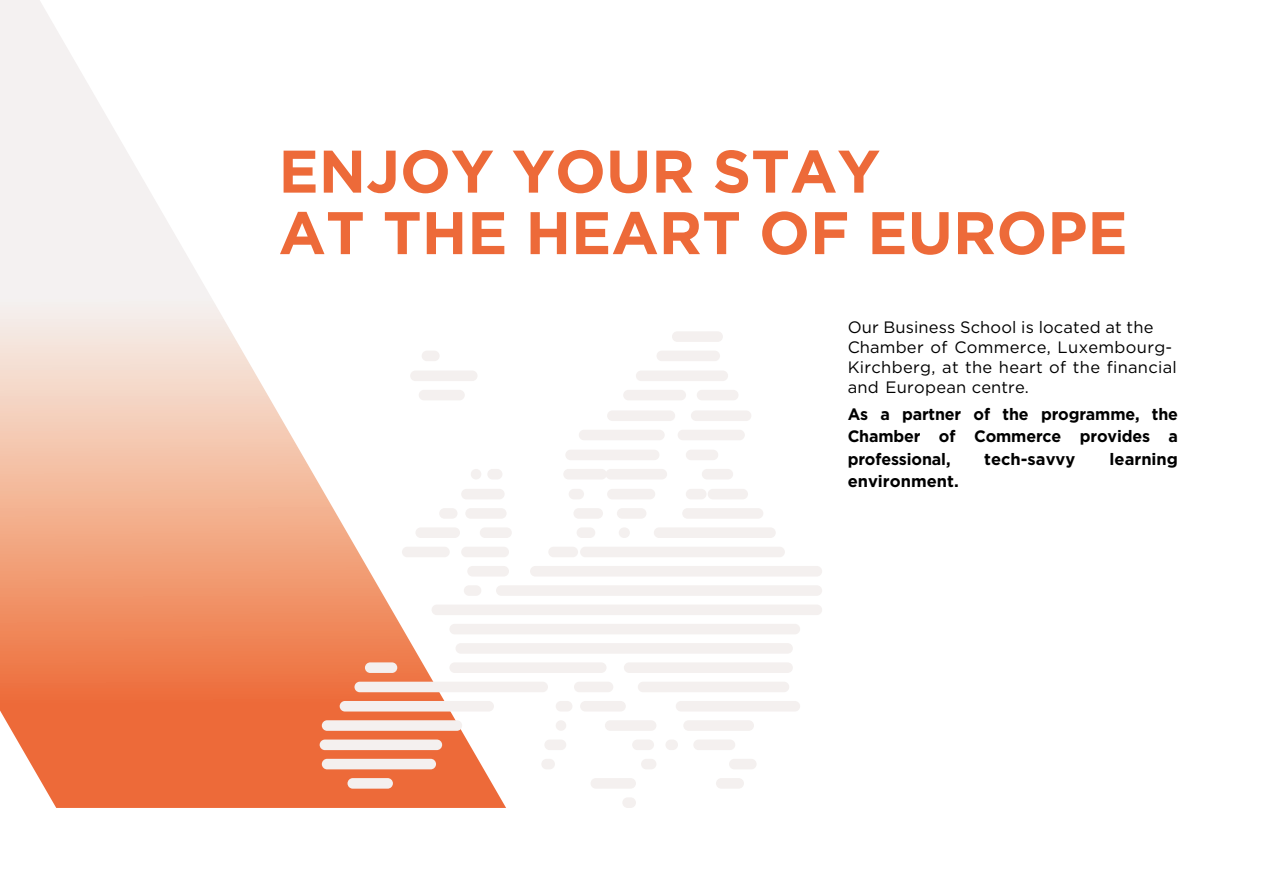
<style>
.page{position:relative;width:1263px;height:893px;background:#fff}
.page>*{position:absolute;margin:0;border:0;box-sizing:border-box;transform-origin:0 0}
.TITRE_1{font:700 60px "Gotham";color:#ed6a39}
.CORPS{font:16.5px/19.8px "Gotham";letter-spacing:.015em;color:#000}
.CORPS-2{font:700 16.5px/22.4px "Gotham";letter-spacing:-.01em;color:#000;text-align:justify}
</style>
<div class="page">
<svg style="left:0;top:0;width:506px;height:808px"></svg>
<div style="left:322px;top:720px;width:140px;height:11px;background:#f4f0ef;border-radius:5px"></div>
<div style="left:605px;top:720px;width:51px;height:11px;background:#f4f0ef;border-radius:5px"></div>
<div style="left:556px;top:720px;width:10px;height:11px;background:#f4f0ef;border-radius:50%"></div>
<div style="left:683px;top:720px;width:71px;height:11px;background:#f4f0ef;border-radius:5px"></div>
<div style="left:340px;top:701px;width:154px;height:10px;background:#f4f0ef;border-radius:5px"></div>
<div style="left:556px;top:701px;width:16px;height:10px;background:#f4f0ef;border-radius:5px"></div>
<div style="left:580px;top:701px;width:46px;height:10px;background:#f4f0ef;border-radius:5px"></div>
<div style="left:676px;top:701px;width:124px;height:10px;background:#f4f0ef;border-radius:5px"></div>
<div style="left:354px;top:682px;width:194px;height:10px;background:#f4f0ef;border-radius:5px"></div>
<div style="left:574px;top:682px;width:39px;height:10px;background:#f4f0ef;border-radius:5px"></div>
<div style="left:638px;top:682px;width:151px;height:10px;background:#f4f0ef;border-radius:5px"></div>
<div style="left:449px;top:662px;width:157px;height:11px;background:#f4f0ef;border-radius:5px"></div>
<div style="left:624px;top:662px;width:169px;height:11px;background:#f4f0ef;border-radius:5px"></div>
<div style="left:365px;top:662px;width:32px;height:11px;background:#f4f0ef;border-radius:5px"></div>
<div style="left:455px;top:643px;width:338px;height:11px;background:#f4f0ef;border-radius:5px"></div>
<div style="left:622px;top:797px;width:14px;height:11px;background:#f4f0ef;border-radius:5px"></div>
<div style="left:347px;top:778px;width:46px;height:11px;background:#f4f0ef;border-radius:5px"></div>
<div style="left:590px;top:778px;width:46px;height:11px;background:#f4f0ef;border-radius:5px"></div>
<div style="left:716px;top:778px;width:28px;height:11px;background:#f4f0ef;border-radius:5px"></div>
<div style="left:322px;top:759px;width:114px;height:10px;background:#f4f0ef;border-radius:5px"></div>
<div style="left:541px;top:759px;width:14px;height:10px;background:#f4f0ef;border-radius:5px"></div>
<div style="left:641px;top:759px;width:15px;height:10px;background:#f4f0ef;border-radius:5px"></div>
<div style="left:729px;top:759px;width:28px;height:10px;background:#f4f0ef;border-radius:5px"></div>
<div style="left:320px;top:739px;width:122px;height:11px;background:#f4f0ef;border-radius:5px"></div>
<div style="left:544px;top:739px;width:22px;height:11px;background:#f4f0ef;border-radius:5px"></div>
<div style="left:632px;top:739px;width:22px;height:11px;background:#f4f0ef;border-radius:5px"></div>
<svg style="left:666px;top:740px;width:12px;height:10px"></svg>
<div style="left:693px;top:739px;width:42px;height:11px;background:#f4f0ef;border-radius:5px"></div>
<div style="left:449px;top:624px;width:351px;height:10px;background:#f4f0ef;border-radius:5px"></div>
<div style="left:432px;top:604px;width:390px;height:11px;background:#f4f0ef;border-radius:5px"></div>
<div style="left:496px;top:585px;width:326px;height:11px;background:#f4f0ef;border-radius:5px"></div>
<div style="left:464px;top:585px;width:17px;height:11px;background:#f4f0ef;border-radius:5px"></div>
<div style="left:530px;top:566px;width:292px;height:10px;background:#f4f0ef;border-radius:5px"></div>
<div style="left:467px;top:566px;width:42px;height:10px;background:#f4f0ef;border-radius:5px"></div>
<div style="left:580px;top:547px;width:205px;height:10px;background:#f4f0ef;border-radius:5px"></div>
<div style="left:548px;top:547px;width:30px;height:10px;background:#f4f0ef;border-radius:5px"></div>
<div style="left:461px;top:547px;width:48px;height:10px;background:#f4f0ef;border-radius:5px"></div>
<div style="left:402px;top:547px;width:48px;height:10px;background:#f4f0ef;border-radius:5px"></div>
<div style="left:480px;top:527px;width:32px;height:11px;background:#f4f0ef;border-radius:5px"></div>
<div style="left:415px;top:527px;width:45px;height:11px;background:#f4f0ef;border-radius:5px"></div>
<div style="left:577px;top:527px;width:18px;height:11px;background:#f4f0ef;border-radius:5px"></div>
<svg style="left:619px;top:528px;width:11px;height:10px"></svg>
<div style="left:654px;top:527px;width:122px;height:11px;background:#f4f0ef;border-radius:5px"></div>
<div style="left:682px;top:508px;width:81px;height:11px;background:#f4f0ef;border-radius:5px"></div>
<div style="left:617px;top:508px;width:29px;height:11px;background:#f4f0ef;border-radius:5px"></div>
<div style="left:573px;top:508px;width:30px;height:11px;background:#f4f0ef;border-radius:5px"></div>
<div style="left:465px;top:508px;width:42px;height:11px;background:#f4f0ef;border-radius:5px"></div>
<div style="left:439px;top:508px;width:18px;height:11px;background:#f4f0ef;border-radius:5px"></div>
<div style="left:461px;top:489px;width:44px;height:10px;background:#f4f0ef;border-radius:5px"></div>
<div style="left:607px;top:489px;width:48px;height:10px;background:#f4f0ef;border-radius:5px"></div>
<svg style="left:569px;top:489px;width:15px;height:10px"></svg>
<div style="left:686px;top:489px;width:20px;height:10px;background:#f4f0ef;border-radius:5px"></div>
<div style="left:708px;top:489px;width:40px;height:10px;background:#f4f0ef;border-radius:5px"></div>
<div style="left:471px;top:469px;width:10px;height:10px;background:#f4f0ef;border-radius:50%"></div>
<div style="left:487px;top:469px;width:15px;height:10px;background:#f4f0ef;border-radius:5px"></div>
<div style="left:563px;top:469px;width:44px;height:10px;background:#f4f0ef;border-radius:5px"></div>
<div style="left:606px;top:469px;width:61px;height:10px;background:#f4f0ef;border-radius:5px"></div>
<div style="left:702px;top:469px;width:31px;height:10px;background:#f4f0ef;border-radius:5px"></div>
<div style="left:565px;top:450px;width:94px;height:10px;background:#f4f0ef;border-radius:5px"></div>
<div style="left:686px;top:450px;width:32px;height:10px;background:#f4f0ef;border-radius:5px"></div>
<div style="left:678px;top:430px;width:67px;height:10px;background:#f4f0ef;border-radius:5px"></div>
<div style="left:579px;top:430px;width:86px;height:10px;background:#f4f0ef;border-radius:5px"></div>
<div style="left:607px;top:410px;width:68px;height:11px;background:#f4f0ef;border-radius:5px"></div>
<div style="left:691px;top:410px;width:60px;height:11px;background:#f4f0ef;border-radius:5px"></div>
<div style="left:623px;top:390px;width:63px;height:10px;background:#f4f0ef;border-radius:5px"></div>
<div style="left:419px;top:390px;width:46px;height:10px;background:#f4f0ef;border-radius:5px"></div>
<div style="left:697px;top:390px;width:41px;height:10px;background:#f4f0ef;border-radius:5px"></div>
<div style="left:636px;top:370px;width:92px;height:11px;background:#f4f0ef;border-radius:5px"></div>
<div style="left:410px;top:370px;width:67px;height:11px;background:#f4f0ef;border-radius:5px"></div>
<div style="left:656px;top:351px;width:64px;height:10px;background:#f4f0ef;border-radius:5px"></div>
<div style="left:422px;top:351px;width:18px;height:10px;background:#f4f0ef;border-radius:5px"></div>
<div style="left:672px;top:331px;width:51px;height:11px;background:#f4f0ef;border-radius:5px"></div>
<p class="TITRE_1" style="left:279px;top:137px;width:603px">ENJOY YOUR STAY</p>
<p class="TITRE_1" style="left:279px;top:198px;width:851px">AT THE HEART OF EUROPE</p>
<p class="CORPS" style="left:848px;top:317px;width:331px">Our Business School is located at the Chamber of Commerce, Luxembourg-Kirchberg, at the heart of the financial and European centre.</p>
<p class="CORPS-2" style="left:848px;top:403px;width:332px">As a partner of the programme, the Chamber of Commerce provides a professional,</p>
<p class="CORPS-2" style="left:984px;top:448px;width:93px">tech-savvy</p>
<p class="CORPS-2" style="left:1109px;top:448px;width:70px">learning</p>
<p class="CORPS-2" style="left:848px;top:470px;width:113px">environment.</p>
</div>
